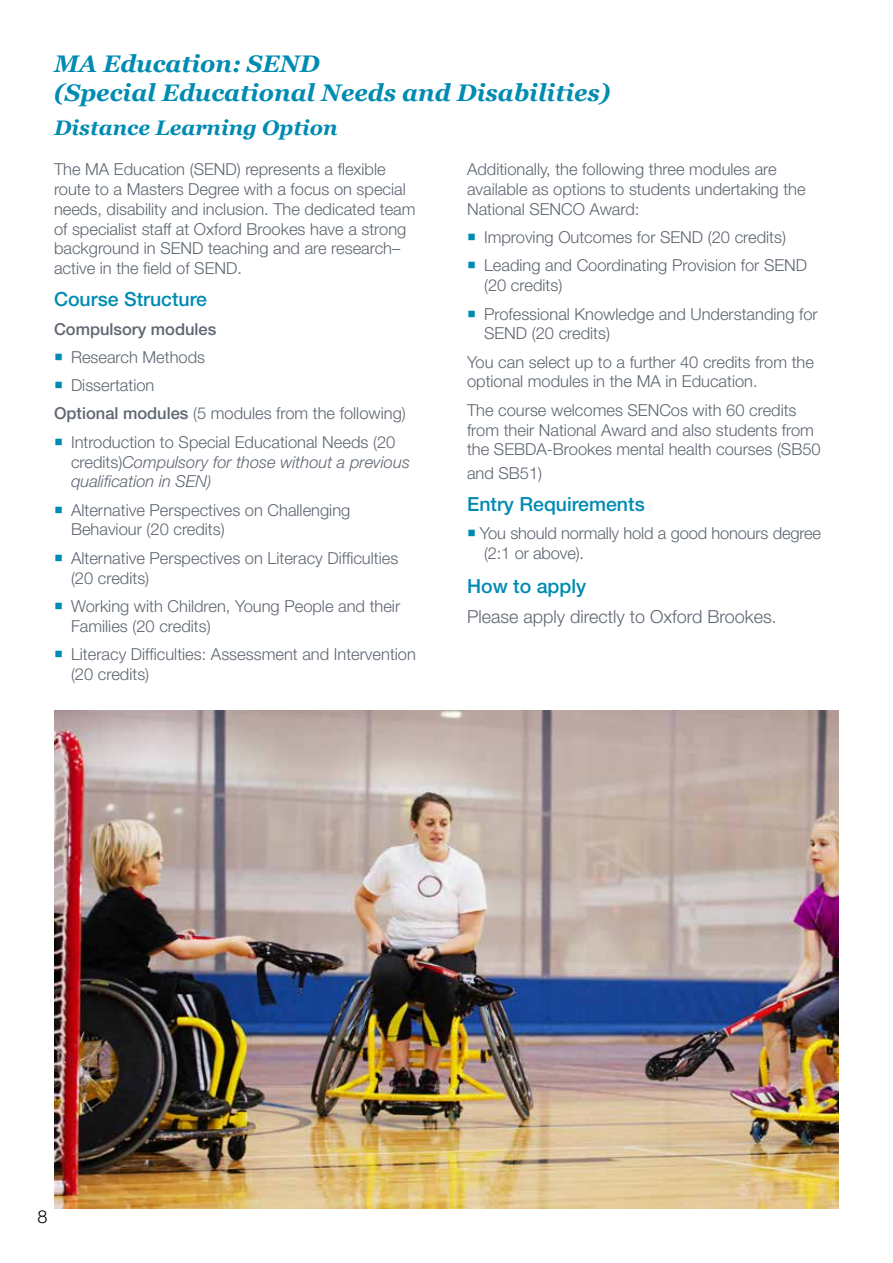
<style>
.page{position:relative;width:893px;height:1263px;background:#fff}
.page>*{position:absolute;margin:0;border:0;box-sizing:border-box;transform-origin:0 0}
.t1{font:italic 700 24px/28.8px "Georgia";color:#008bb2}
.t2{font:italic 700 21px "Georgia";color:#008bb2}
.t3{font:500 19.5px "Helvetica Neue LT";color:#008bb2}
.t4{font:300 18px "Helvetica Neue";color:#5e6671}
.t5{font:300 18px "Helvetica Neue";color:#000}
.t6{font:300 16.5px/19.8px "Helvetica Neue";color:#5e6671}
.t7{font:italic 300 16.5px/19.8px "Helvetica Neue LT";color:#5e6671}
.t8{font:500 16.5px "Helvetica Neue LT";color:#5e6671}
.s1{font-family:"Helvetica Neue LT";font-weight:500}
.s2{font-family:"Helvetica Neue";font-style:normal}
</style>
<div class="page">
<img style="left:54px;top:710px;width:785px;height:499px">
<h1 class="t1" style="left:54px;top:49px;width:558px">MA Education: SEND<br>(Special Educational Needs and Disabilities)</h1>
<p class="t2" style="left:54px;top:114px;width:285px">Distance Learning Option</p>
<p class="t6" style="left:467px;top:159px;width:340px">Additionally, the following three modules are available as options to students undertaking the<br>National SENCO Award:</p>
<p class="t6" style="left:484px;top:223px;width:325px;line-height:28.3px">Improving Outcomes for SEND (20 credits)<br>Leading and Coordinating Provision for SEND</p>
<p class="t6" style="left:484px;top:271px;width:335px;line-height:28.3px">(20 credits)<br>Professional Knowledge and Understanding for</p>
<p class="t6" style="left:467px;top:319px;width:348px;line-height:28.3px;text-indent:17px">SEND (20 credits)<br>You can select up to a further 40 credits from the</p>
<p class="t6" style="left:467px;top:367px;width:331px;line-height:28.3px">optional modules in the MA in Education.<br>The course welcomes SENCos with 60 credits</p>
<p class="t6" style="left:467px;top:419px;width:355px">from their National Award and also students from the SEBDA-Brookes mental health courses (SB50</p>
<p class="t6" style="left:467px;top:463px;width:77px">and SB51)</p>
<p class="t3" style="left:467px;top:492px;width:179px">Entry Requirements</p>
<p class="t6" style="left:480px;top:523px;width:343px">You should normally hold a good honours degree (2:1 or above).</p>
<p class="t3" style="left:467px;top:574px;width:121px">How to apply</p>
<p class="t4" style="left:467px;top:605px;width:311px">Please apply directly to Oxford Brookes.</p>
<p class="t6" style="left:54px;top:159px;width:363px">The MA Education (SEND) represents a flexible route to a Masters Degree with a focus on special needs, disability and inclusion. The dedicated team of specialist staff at Oxford Brookes have a strong background in SEND teaching and are research– active in the field of SEND.</p>
<p class="t3" style="left:54px;top:288px;width:155px">Course Structure</p>
<p class="t8" style="left:54px;top:319px;width:164px">Compulsory modules</p>
<p class="t6" style="left:71px;top:347px;width:136px">Research Methods</p>
<p class="t6" style="left:71px;top:375px;width:85px">Dissertation</p>
<p class="t6" style="left:54px;top:403px;width:353px"><span class="s1">Optional modules</span> (5 modules from the following)</p>
<p class="t6" style="left:71px;top:432px;width:326px">Introduction to Special Educational Needs (20</p>
<p class="t7" style="left:71px;top:451px;width:340px"><span class="s2">credits)</span>Compulsory for those without a previous qualification in SEN)</p>
<p class="t6" style="left:71px;top:499px;width:281px">Alternative Perspectives on Challenging<br>Behaviour (20 credits)</p>
<p class="t6" style="left:71px;top:548px;width:329px">Alternative Perspectives on Literacy Difficulties (20 credits)</p>
<p class="t6" style="left:71px;top:596px;width:331px">Working with Children, Young People and their<br>Families (20 credits)</p>
<p class="t6" style="left:71px;top:644px;width:346px">Literacy Difficulties: Assessment and Intervention (20 credits)</p>
<p class="t5" style="left:38px;top:1206px;width:12px">8</p>
</div>
